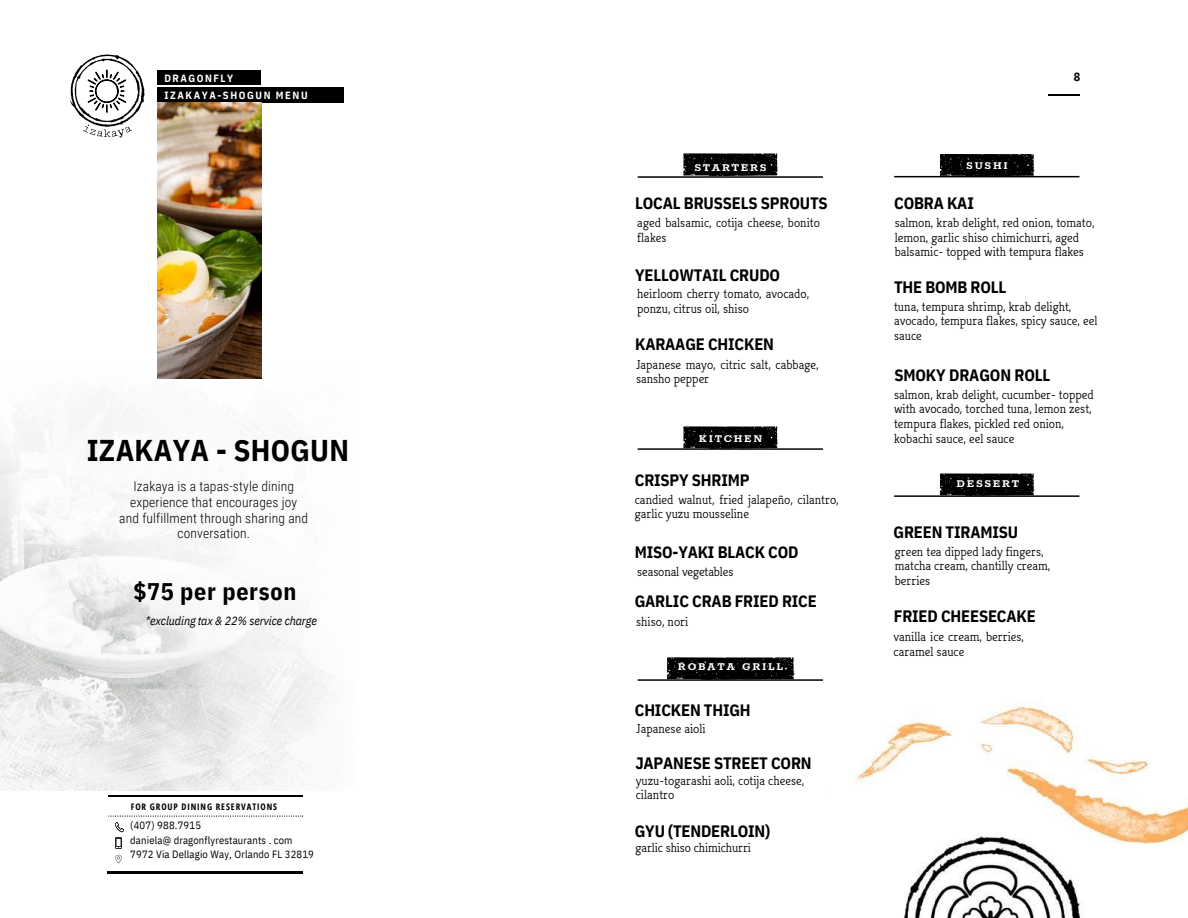
<style>
.page{position:relative;width:1188px;height:918px;background:#fff}
.page>*{position:absolute;margin:0;border:0;box-sizing:border-box;transform-origin:0 0}
.t1{font:700 30px "IBM Plex Sans Cond";letter-spacing:.01em;color:#000}
.t2{font:700 24px "IBM Plex Sans Cond";letter-spacing:.03em;color:#000}
.t3{font:700 16.5px "IBM Plex Sans Cond";letter-spacing:-.01em;color:#000}
.t4{font:300 13.5px/15.8px "Roboto Condensed";letter-spacing:.01em;color:#000;text-align:center}
.t5{font:300 12.75px/14.7px "Kreon";color:#000}
.t6{font:700 12px "Rokkitt";letter-spacing:.14em;color:#fff}
.t7{font:italic 12px "IBM Plex Sans Cond";letter-spacing:-.01em;color:#000}
.t8{font:700 12px "IBM Plex Sans Cond";color:#000}
.t9{font:10.5px/14.7px "IBM Plex Sans Cond";letter-spacing:.015em;color:#000}
.t10{font:700 10.5px "IBM Plex Sans Cond";letter-spacing:.15em;color:#fff}
.t11{font:700 9px "Open Sans Condensed";letter-spacing:.105em;color:#000}
</style>
<div class="page">
<svg style="left:683px;top:153px;width:95px;height:23px;background:#111"></svg>
<hr style="left:638px;top:176px;width:185px;height:2px;background:#000">
<svg style="left:683px;top:426px;width:95px;height:22px;background:#0e0e0e"></svg>
<hr style="left:638px;top:448px;width:185px;height:2px;background:#000">
<svg style="left:666px;top:657px;width:129px;height:22px;background:#0f0f0f"></svg>
<hr style="left:638px;top:679px;width:185px;height:2px;background:#000">
<svg style="left:939px;top:154px;width:96px;height:22px;background:#0d0d0d"></svg>
<hr style="left:894px;top:176px;width:185px;height:1px;background:#000">
<svg style="left:939px;top:473px;width:96px;height:22px;background:#111"></svg>
<hr style="left:894px;top:495px;width:185px;height:2px;background:#000">
<hr style="left:1048px;top:95px;width:32px;height:1px;background:#000">
<img style="left:0;top:324px;width:334px;height:467px">
<hr style="left:108px;top:796px;width:195px;height:1px;background:#000">
<hr style="left:108px;top:872px;width:195px;height:1px;background:#000">
<svg style="left:115px;top:855px;width:7px;height:8px"></svg>
<svg style="left:108px;top:816px;width:195px;height:33px"></svg>
<img style="left:158px;top:102px;width:103px;height:276px">
<svg style="left:70px;top:55px;width:75px;height:82px"></svg>
<div style="left:158px;top:70px;width:103px;height:15px;background:#000"></div>
<div style="left:158px;top:87px;width:186px;height:15px;background:#000"></div>
<img style="left:856px;top:702px;width:332px;height:216px">
<h4 class="t10" style="left:164px;top:72px;width:70px">DRAGONFLY</h4>
<h3 class="t10" style="left:164px;top:89px;width:145px">IZAKAYA-SHOGUN MENU</h3>
<h5 class="t1" style="left:87px;top:430px;width:264px">IZAKAYA - SHOGUN</h5>
<h3 class="t4" style="left:119px;top:479px;width:190px">Izakaya is a tapas-style dining experience that encourages joy and fulfillment through sharing and conversation.</h3>
<h4 class="t2" style="left:134px;top:576px;width:164px">$75 per person</h4>
<h4 class="t7" style="left:145px;top:613px;width:173px">*excluding tax &amp; 22% service charge</h4>
<h3 class="t11" style="left:131px;top:800px;width:148px">FOR GROUP DINING RESERVATIONS</h3>
<h4 class="t9" style="left:130px;top:818px;width:72px">(407) 988.7915</h4>
<h3 class="t9" style="left:130px;top:832px;width:185px">daniela@ dragonflyrestaurants . com<br>7972 Via Dellagio Way, Orlando FL 32819</h3>
<p class="t6" style="left:694px;top:161px;width:74px">STARTERS</p>
<p class="t6" style="left:966px;top:159px;width:43px">SUSHI</p>
<p class="t8" style="left:1074px;top:69px;width:8px">8</p>
<p class="t3" style="left:635px;top:193px;width:194px">LOCAL BRUSSELS SPROUTS</p>
<p class="t5" style="left:637px;top:216px;width:184px">aged balsamic, cotija cheese, bonito flakes</p>
<p class="t3" style="left:635px;top:264px;width:147px">YELLOWTAIL CRUDO</p>
<p class="t5" style="left:637px;top:287px;width:174px">heirloom cherry tomato, avocado, ponzu, citrus oil, shiso</p>
<p class="t3" style="left:635px;top:333px;width:140px">KARAAGE CHICKEN</p>
<p class="t5" style="left:636px;top:357px;width:184px">Japanese mayo, citric salt, cabbage, sansho pepper</p>
<h1 class="t3" style="left:894px;top:364px;width:158px">SMOKY DRAGON ROLL</h1>
<h4 class="t5" style="left:894px;top:387px;width:201px">salmon, krab delight, cucumber- topped with avocado, torched tuna, lemon zest, tempura flakes, pickled red onion, kobachi sauce, eel sauce</h4>
<h2 class="t3" style="left:894px;top:193px;width:81px">COBRA KAI</h2>
<h6 class="t5" style="left:895px;top:215px;width:201px">salmon, krab delight, red onion, tomato, lemon, garlic shiso chimichurri, aged balsamic- topped with tempura flakes</h6>
<h4 class="t3" style="left:894px;top:276px;width:114px">THE BOMB ROLL</h4>
<h3 class="t5" style="left:894px;top:299px;width:205px">tuna, tempura shrimp, krab delight, avocado, tempura flakes, spicy sauce, eel sauce</h3>
<p class="t6" style="left:699px;top:432px;width:65px">KITCHEN</p>
<h3 class="t3" style="left:635px;top:469px;width:116px">CRISPY SHRIMP</h3>
<h4 class="t5" style="left:635px;top:492px;width:205px">candied walnut, fried jalapeño, cilantro, garlic yuzu mousseline</h4>
<h4 class="t3" style="left:635px;top:541px;width:165px">MISO-YAKI BLACK COD</h4>
<p class="t5" style="left:637px;top:564px;width:98px">seasonal vegetables</p>
<h5 class="t5" style="left:636px;top:614px;width:54px">shiso, nori</h5>
<p class="t3" style="left:635px;top:590px;width:184px">GARLIC CRAB FRIED RICE</p>
<p class="t6" style="left:678px;top:661px;width:107px">ROBATA GRILL</p>
<h5 class="t3" style="left:635px;top:699px;width:117px">CHICKEN THIGH</h5>
<h3 class="t5" style="left:636px;top:721px;width:71px">Japanese aioli</h3>
<h5 class="t3" style="left:635px;top:752px;width:178px">JAPANESE STREET CORN</h5>
<p class="t5" style="left:636px;top:773px;width:170px">yuzu-togarashi aoli, cotija cheese, cilantro</p>
<h4 class="t3" style="left:635px;top:820px;width:137px">GYU (TENDERLOIN)</h4>
<h3 class="t5" style="left:635px;top:841px;width:117px">garlic shiso chimichurri</h3>
<p class="t6" style="left:957px;top:478px;width:64px">DESSERT</p>
<h4 class="t3" style="left:894px;top:521px;width:126px">GREEN TIRAMISU</h4>
<h3 class="t5" style="left:895px;top:544px;width:157px">green tea dipped lady fingers, matcha cream, chantilly cream, berries</h3>
<h4 class="t3" style="left:894px;top:605px;width:143px">FRIED CHEESECAKE</h4>
<h3 class="t5" style="left:894px;top:629px;width:132px">vanilla ice cream, berries, caramel sauce</h3>
</div>
